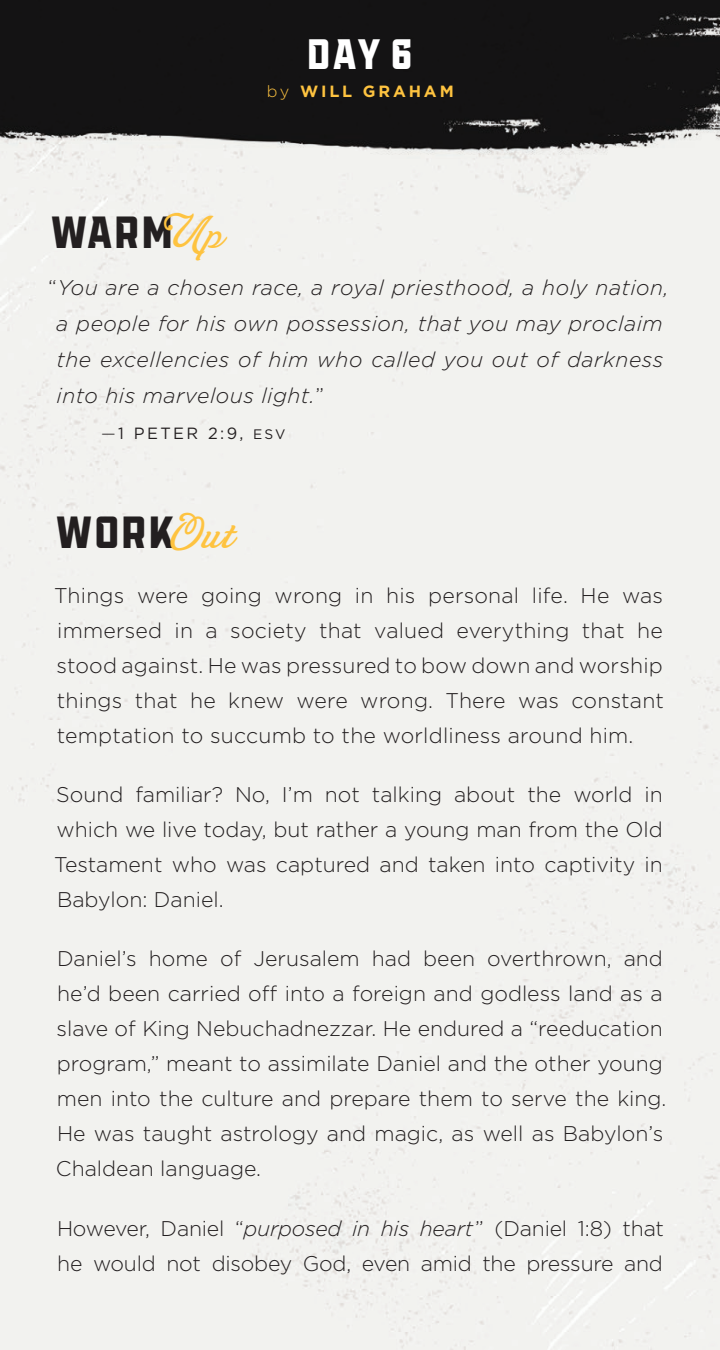
<style>
.page{position:relative;width:720px;height:1350px;background:#fff}
.page>*{position:absolute;margin:0;border:0;box-sizing:border-box;transform-origin:0 0}
.t1{font:45px "Jawbreak Sans Cut";letter-spacing:.05em;color:#231f20}
.t2{font:42.5px "Jawbreak Sans Cut";color:#fff}
.t3{font:300 21.25px/35px "Gotham";color:#231f20;text-align:justify}
.t4{font:italic 300 21.25px/36.2px "Gotham";letter-spacing:.025em;color:#231f20}
.t5{font:16.25px "Gotham";letter-spacing:.15em;color:#231f20}
.t6{font:700 16.25px "Gotham";letter-spacing:.175em;color:#fec340}
.s1{font-weight:300}
.s2{font-family:"Bambola";color:#fec340}
.s3{font-style:normal}
.s4{font-size:13.75px}
.s5{font-family:"Jawbreak Sans"}
.s6{font-style:italic}
</style>
<div class="page">
<img style="left:0;top:0;width:720px;height:158px">
<h2 class="t2" style="left:307px;top:30px;width:107px">DAY 6</h2>
<p class="t6" style="left:267px;top:80px;width:189px"><span class="s1">by</span> WILL GRAHAM</p>
<h1 class="t1" style="left:51px;top:206px;width:173px">WARM<span class="s2">Up</span></h1>
<p class="t4" style="left:56px;top:268px;width:614px;text-indent:-8px"><span class="s3">“</span>You are a chosen race, a royal priesthood, a holy nation, a people for his own possession, that you may proclaim the excellencies of him who called you out of darkness into his marvelous light.<span class="s3">”</span></p>
<p class="t5" style="left:101px;top:423px;width:186px"><span class="s1">—</span>1 PETER 2:9, <span class="s4">ESV</span></p>
<h1 class="t1" style="left:56px;top:507px;width:179px">WO<span class="s5">r</span>K<span class="s2">Out</span></h1>
<p class="t3" style="left:54px;top:577px;width:611px">Things were going wrong in his personal life. He was immersed in a society that valued everything that he stood against. He was pressured to bow down and worship things that he knew were wrong. There was constant temptation to succumb to the worldliness around him.</p>
<p class="t3" style="left:54px;top:776px;width:610px">Sound familiar? No, I’m not talking about the world in which we live today, but rather a young man from the Old Testament who was captured and taken into captivity in Babylon: Daniel.</p>
<p class="t3" style="left:56px;top:941px;width:612px;text-align:left">Daniel’s home of Jerusalem had been overthrown, and he’d been carried off into a foreign and godless land as a slave of King Nebuchadnezzar. He endured a “reeducation program,” meant to assimilate Daniel and the other young men into the culture and prepare them to serve the king.<br>He was taught astrology and magic, as well as Babylon’s Chaldean language.</p>
<p class="t3" style="left:57px;top:1210px;width:609px">However, Daniel “<span class="s6">purposed in his heart</span>” (Daniel 1:8) that he would not disobey God, even amid the pressure and</p>
</div>
